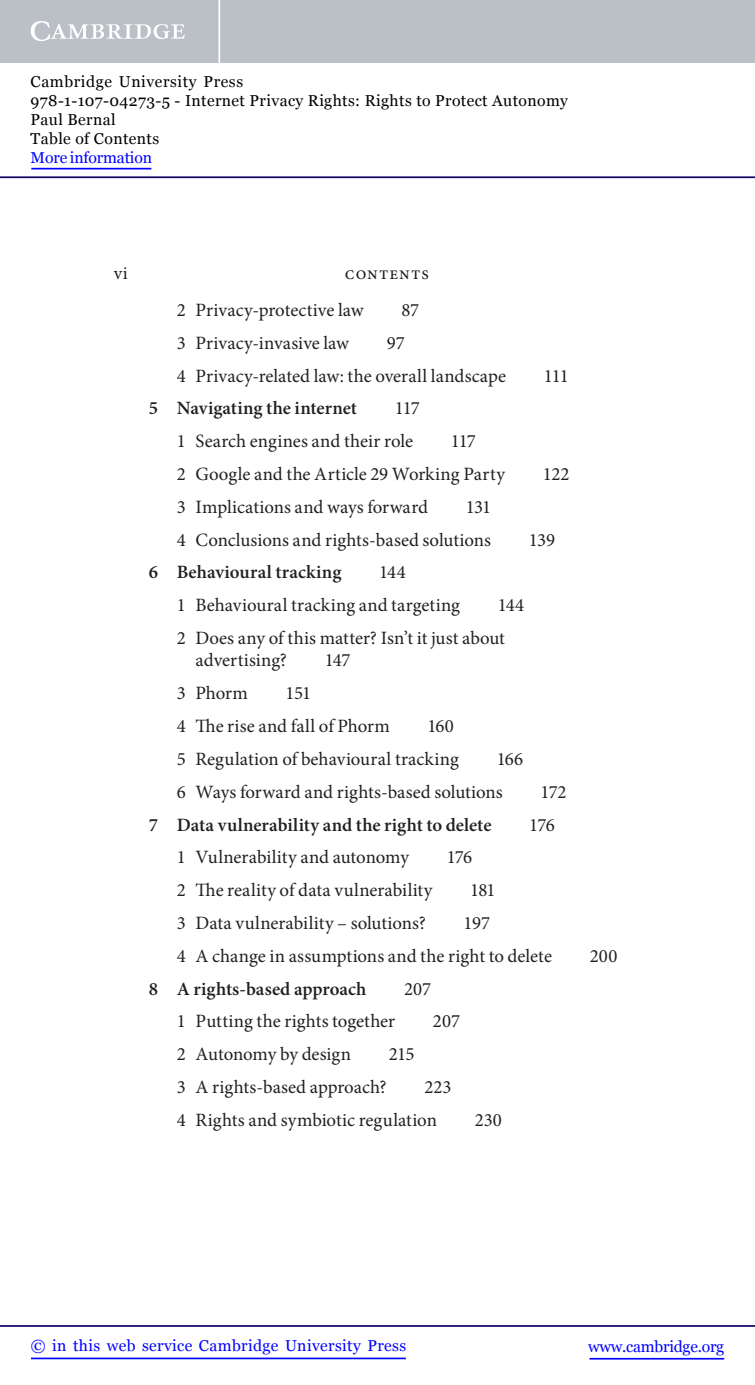
<style>
.page{position:relative;width:755px;height:1385px;background:#fff}
.page>*{position:absolute;margin:0;border:0;box-sizing:border-box;transform-origin:0 0}
.t1{font:18.9px/32.9px "Minion Pro";color:#231f20}
.t2{font:600 18.9px "Minion Pro";color:#231f20}
.t3{font:18.38px "Minion Pro";letter-spacing:.055em;color:#231f20}
.t4{font:15.75px/18.9px "Georgia";letter-spacing:.025em;color:#000}
.t5{font:15.75px "Georgia";letter-spacing:.025em;color:#00f}
.t6{font:15.75px "Georgia";letter-spacing:-.015em;color:#00f}
.t7{font:15.75px "Georgia";letter-spacing:-.01em;color:#00f}
</style>
<div class="page">
<hr style="left:589px;top:1358px;width:134px;height:1px;background:#00f">
<hr style="left:0;top:1325px;width:754px;height:2px;background:#150666">
<hr style="left:31px;top:1357px;width:374px;height:2px;background:#00f">
<div style="left:0;top:0;width:754px;height:63px;background:#bac0c6"></div>
<svg style="left:31px;top:21px;width:154px;height:20px"></svg>
<hr style="left:218px;top:0;width:2px;height:63px;background:#fff">
<hr style="left:0;top:176px;width:754px;height:2px;background:#150666">
<hr style="left:31px;top:168px;width:120px;height:1px;background:#00f">
<p class="t4" style="left:31px;top:72px;width:538px">Cambridge University Press<br>978-1-107-04273-5 - Internet Privacy Rights: Rights to Protect Autonomy Paul Bernal<br>Table of Contents</p>
<p class="t7" style="left:31px;top:148px;width:123px">More information</p>
<p class="t3" style="left:114px;top:266px;width:15px">vi</p>
<p class="t3" style="left:345px;top:266px;width:86px">Contents</p>
<p class="t1" style="left:177px;top:295px;width:188px">2 Privacy-protective law</p>
<p class="t1" style="left:401px;top:295px;width:19px">87</p>
<p class="t1" style="left:177px;top:328px;width:174px">3 Privacy-invasive law</p>
<p class="t1" style="left:177px;top:328px;width:330px;text-indent:210px">97<br>4 Privacy-related law: the overall landscape</p>
<p class="t2" style="left:149px;top:401px;width:210px">5 Navigating the internet</p>
<p class="t1" style="left:177px;top:393px;width:244px;text-indent:218px">117<br>1 Search engines and their role</p>
<p class="t1" style="left:177px;top:426px;width:330px;text-indent:274px">117<br>2 Google and the Article 29 Working Party</p>
<p class="t1" style="left:177px;top:492px;width:252px">3 Implications and ways forward</p>
<p class="t1" style="left:177px;top:492px;width:316px;text-align:right">131<br>4 Conclusions and rights-based solutions</p>
<p class="t1" style="left:543px;top:361px;width:27px">111</p>
<p class="t1" style="left:542px;top:459px;width:28px">122</p>
<p class="t1" style="left:528px;top:525px;width:28px">139</p>
<p class="t2" style="left:149px;top:565px;width:194px">6 Behavioural tracking</p>
<p class="t1" style="left:177px;top:557px;width:285px;text-indent:202px">144<br>1 Behavioural tracking and targeting</p>
<p class="t1" style="left:177px;top:590px;width:349px;text-indent:321px">144<br>2 Does any of this matter? Isn’t it just about</p>
<p class="t1" style="left:195px;top:645px;width:93px">advertising?</p>
<p class="t1" style="left:324px;top:645px;width:27px">147</p>
<p class="t1" style="left:177px;top:678px;width:72px">3 Phorm</p>
<p class="t1" style="left:177px;top:678px;width:214px;text-indent:109px">151<br>4 The rise and fall of Phorm</p>
<p class="t1" style="left:177px;top:711px;width:283px;text-align:right">160<br>5 Regulation of behavioural tracking</p>
<p class="t1" style="left:177px;top:744px;width:347px;text-indent:320px">166<br>6 Ways forward and rights-based solutions</p>
<p class="t1" style="left:540px;top:777px;width:28px">172</p>
<p class="t2" style="left:149px;top:817px;width:344px">7 Data vulnerability and the right to delete</p>
<p class="t1" style="left:529px;top:809px;width:27px">176</p>
<p class="t1" style="left:177px;top:842px;width:234px">1 Vulnerability and autonomy</p>
<p class="t1" style="left:446px;top:842px;width:27px">176</p>
<p class="t1" style="left:177px;top:875px;width:257px">2 The reality of data vulnerability</p>
<p class="t1" style="left:470px;top:875px;width:27px">181</p>
<p class="t1" style="left:177px;top:908px;width:250px">3 Data vulnerability – solutions?</p>
<p class="t1" style="left:177px;top:908px;width:376px;text-indent:286px">197<br>4 A change in assumptions and the right to delete</p>
<p class="t2" style="left:149px;top:981px;width:219px">8 A rights-based approach</p>
<p class="t1" style="left:404px;top:973px;width:29px">207</p>
<p class="t1" style="left:177px;top:1006px;width:220px">1 Putting the rights together</p>
<p class="t1" style="left:432px;top:1006px;width:29px">207</p>
<p class="t1" style="left:177px;top:1039px;width:176px">2 Autonomy by design</p>
<p class="t1" style="left:388px;top:1039px;width:27px">215</p>
<p class="t1" style="left:177px;top:1072px;width:211px">3 A rights-based approach?</p>
<p class="t1" style="left:177px;top:1072px;width:276px;text-indent:247px">223<br>4 Rights and symbiotic regulation</p>
<p class="t1" style="left:474px;top:1105px;width:29px">230</p>
<p class="t1" style="left:589px;top:941px;width:29px">200</p>
<p class="t5" style="left:31px;top:1337px;width:376px">© in this web service Cambridge University Press</p>
<p class="t6" style="left:587px;top:1337px;width:137px">www.cambridge.org</p>
</div>
